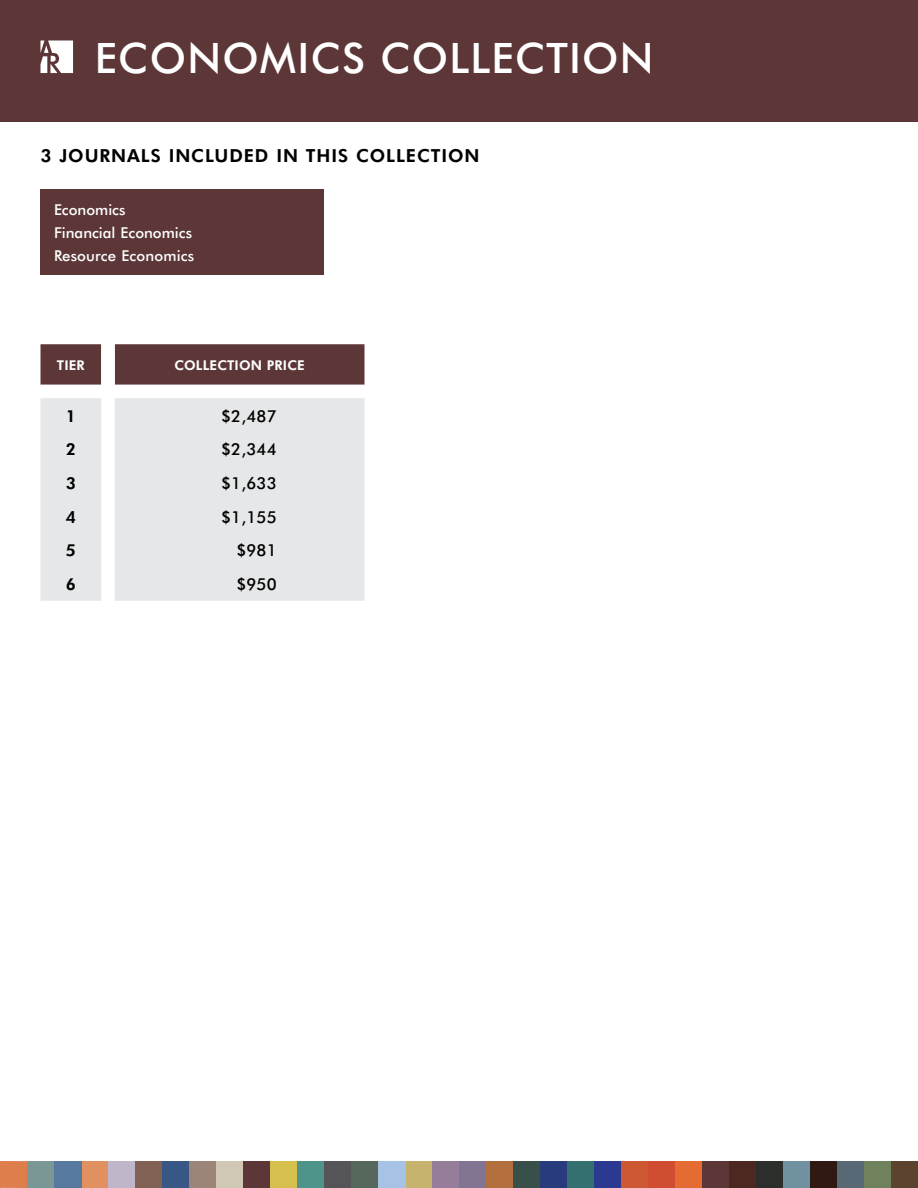
<style>
.page{position:relative;width:918px;height:1188px;background:#fff}
.page>*{position:absolute;margin:0;border:0;box-sizing:border-box;transform-origin:0 0}
.t1{font:500 42px "Futura BT";letter-spacing:.03em;color:#fff}
.t2{font:700 18px "Futura BT";letter-spacing:.05em;color:#000}
.t3{font:500 16.5px "Futura BT";letter-spacing:.01em;color:#000}
.t4{font:700 16.5px "Futura BT";color:#000}
.t5{font:500 15px/23.4px "Futura BT";color:#fff}
.t6{font:700 13.5px "Futura BT";letter-spacing:.01em;color:#fff}
</style>
<div class="page">
<div style="left:81px;top:1161px;width:27px;height:27px;background:#e19060"></div>
<div style="left:54px;top:1161px;width:27px;height:27px;background:#57799f"></div>
<div style="left:27px;top:1161px;width:27px;height:27px;background:#7a9796"></div>
<div style="left:0;top:1161px;width:27px;height:27px;background:#de7e4c"></div>
<div style="left:270px;top:1161px;width:27px;height:27px;background:#d5c04d"></div>
<div style="left:243px;top:1161px;width:27px;height:27px;background:#5d3738"></div>
<div style="left:702px;top:1161px;width:27px;height:27px;background:#5d3738"></div>
<div style="left:729px;top:1161px;width:27px;height:27px;background:#4c2821"></div>
<div style="left:756px;top:1161px;width:27px;height:27px;background:#2c2e2b"></div>
<div style="left:783px;top:1161px;width:27px;height:27px;background:#70919f"></div>
<div style="left:810px;top:1161px;width:27px;height:27px;background:#301912"></div>
<div style="left:837px;top:1161px;width:27px;height:27px;background:#586875"></div>
<div style="left:864px;top:1161px;width:27px;height:27px;background:#6f825c"></div>
<div style="left:891px;top:1161px;width:27px;height:27px;background:#5c4330"></div>
<div style="left:189px;top:1161px;width:27px;height:27px;background:#9b8579"></div>
<div style="left:216px;top:1161px;width:27px;height:27px;background:#d1c7b5"></div>
<div style="left:162px;top:1161px;width:27px;height:27px;background:#385785"></div>
<div style="left:135px;top:1161px;width:27px;height:27px;background:#826155"></div>
<div style="left:108px;top:1161px;width:27px;height:27px;background:#c0b6ca"></div>
<div style="left:405px;top:1161px;width:27px;height:27px;background:#c5b36e"></div>
<div style="left:378px;top:1161px;width:27px;height:27px;background:#a6c3e6"></div>
<div style="left:351px;top:1161px;width:27px;height:27px;background:#56675b"></div>
<div style="left:324px;top:1161px;width:27px;height:27px;background:#555458"></div>
<div style="left:297px;top:1161px;width:27px;height:27px;background:#4e948b"></div>
<div style="left:540px;top:1161px;width:27px;height:27px;background:#273b7d"></div>
<div style="left:513px;top:1161px;width:27px;height:27px;background:#394f4a"></div>
<div style="left:486px;top:1161px;width:27px;height:27px;background:#b46f3e"></div>
<div style="left:459px;top:1161px;width:27px;height:27px;background:#827593"></div>
<div style="left:432px;top:1161px;width:27px;height:27px;background:#967d99"></div>
<div style="left:675px;top:1161px;width:27px;height:27px;background:#e46c33"></div>
<div style="left:648px;top:1161px;width:27px;height:27px;background:#d04d32"></div>
<div style="left:621px;top:1161px;width:27px;height:27px;background:#cd5831"></div>
<div style="left:594px;top:1161px;width:27px;height:27px;background:#2b3990"></div>
<div style="left:567px;top:1161px;width:27px;height:27px;background:#357070"></div>
<div style="left:0;top:0;width:918px;height:122px;background:#5d3738"></div>
<div style="left:40px;top:189px;width:284px;height:86px;background:#5d3738"></div>
<svg style="left:40px;top:344px;width:324px;height:41px;background:#664243"></svg>
<div style="left:40px;top:398px;width:324px;height:203px;background:#e6e7e8"></div>
<svg style="left:40px;top:40px;width:33px;height:33px"></svg>
<h1 class="t1" style="left:95px;top:28px;width:560px">ECONOMICS COLLECTION</h1>
<p class="t2" style="left:40px;top:143px;width:441px">3 JOURNALS INCLUDED IN THIS COLLECTION</p>
<p class="t5" style="left:54px;top:197px;width:142px">Economics<br>Financial Economics<br>Resource Economics</p>
<p class="t6" style="left:57px;top:355px;width:29px">TIER</p>
<p class="t6" style="left:174px;top:355px;width:132px">COLLECTION PRICE</p>
<p class="t4" style="left:66px;top:404px;width:12px">1</p>
<p class="t3" style="left:221px;top:404px;width:57px">$2,487</p>
<p class="t4" style="left:66px;top:438px;width:12px">2</p>
<p class="t3" style="left:221px;top:438px;width:57px">$2,344</p>
<p class="t4" style="left:66px;top:472px;width:12px">3</p>
<p class="t3" style="left:221px;top:471px;width:57px">$1,633</p>
<p class="t4" style="left:66px;top:505px;width:12px">4</p>
<p class="t3" style="left:221px;top:505px;width:57px">$1,155</p>
<p class="t4" style="left:66px;top:539px;width:12px">5</p>
<p class="t3" style="left:236px;top:539px;width:42px">$981</p>
<p class="t4" style="left:66px;top:573px;width:12px">6</p>
<p class="t3" style="left:236px;top:573px;width:42px">$950</p>
</div>
